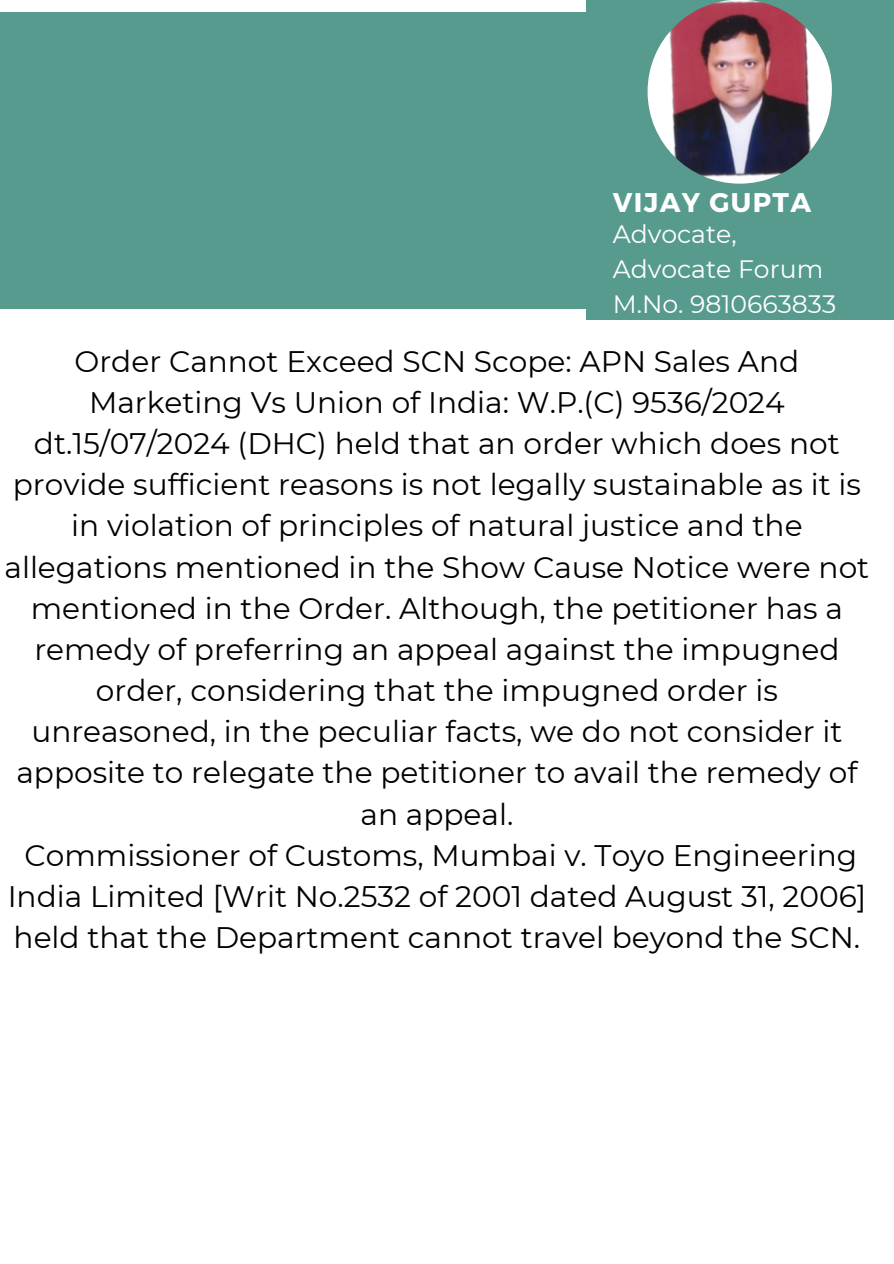
<style>
.page{position:relative;width:894px;height:1264px;background:#fff}
.page>*{position:absolute;margin:0;border:0;box-sizing:border-box;transform-origin:0 0}
.t1{font:29.7px/41.1px "Montserrat";color:#000;text-align:center}
.t2{font:700 27px "Montserrat";letter-spacing:.055em;color:#fff}
.t3{font:25.05px/35px "Montserrat";color:#fff}
</style>
<div class="page">
<div style="left:0;top:12px;width:585px;height:296px;background:#579b8e"></div>
<div style="left:585px;top:0;width:308px;height:319px;background:#579b8e"></div>
<img style="left:647px;top:0;width:184px;height:184px;border-radius:50%">
<h3 class="t2" style="left:612px;top:185px;width:200px">VIJAY GUPTA</h3>
<p class="t3" style="left:612px;top:217px;width:225px">Advocate,<br>Advocate Forum<br>M.No. 9810663833</p>
<h2 class="t1" style="left:5px;top:340px;width:866px">Order Cannot Exceed SCN Scope: APN Sales And Marketing Vs Union of India: W.P.(C) 9536/2024 dt.15/07/2024 (DHC) held that an order which does not provide sufficient reasons is not legally sustainable as it is in violation of principles of natural justice and the allegations mentioned in the Show Cause Notice were not mentioned in the Order. Although, the petitioner has a remedy of preferring an appeal against the impugned order, considering that the impugned order is unreasoned, in the peculiar facts, we do not consider it apposite to relegate the petitioner to avail the remedy of an appeal.<br>Commissioner of Customs, Mumbai v. Toyo Engineering India Limited [Writ No.2532 of 2001 dated August 31, 2006] held that the Department cannot travel beyond the SCN.</h2>
</div>
